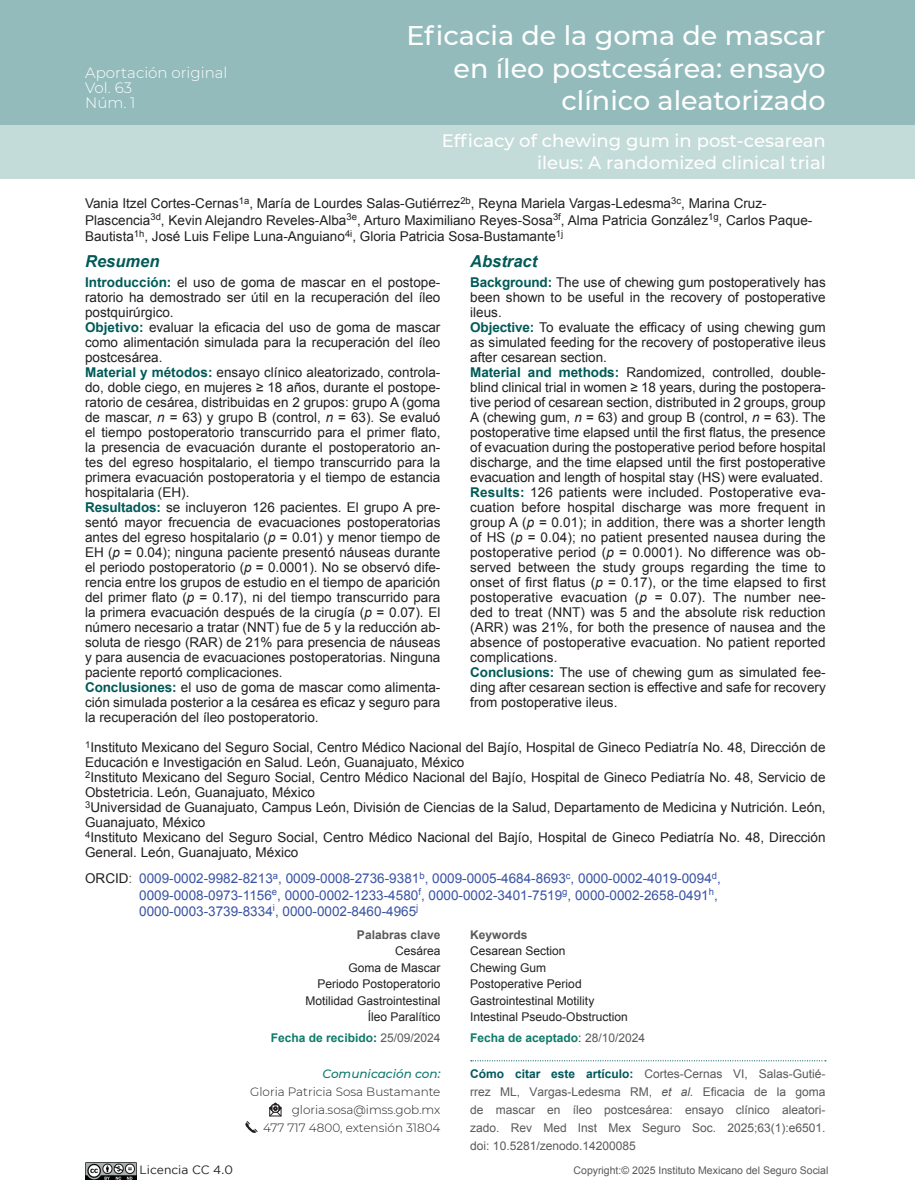
<style>
.page{position:relative;width:915px;height:1191px;background:#fff}
.page>*{position:absolute;margin:0;border:0;box-sizing:border-box;transform-origin:0 0}
.t1{font:500 27px/32.4px "Montserrat";color:#fff;text-align:right}
.t2{font:500 18px/21.6px "Montserrat";color:#fff;text-align:right}
.t3{font:italic 700 16.5px "Arial";color:#005a57}
.t4{font:300 15px/15px "Montserrat";color:#fff}
.t5{font:13.5px/15px "Arial";color:#231f20}
.t6{font:13.5px/16.2px "Arial";color:#3953a4}
.t7{font:12px/18px "Arial";color:#58595b;text-align:justify}
.t8{font:12px/16.5px "Arial";color:#231f20}
.t9{font:300 12px/18px "Montserrat";color:#231f20;text-align:right}
.t10{font:700 12px "Arial";color:#0d7a6a}
.t11{font:700 12px "Arial";color:#58595b}
.t12{font:italic 500 12px "Montserrat";color:#0d7a6a}
.t13{font:12px "Gotham";color:#231f20}
.t14{font:10.5px "Arial";color:#58595b}
.s1{font-weight:700;color:#005a57}
.s2{font-style:italic}
.s3{color:#231f20}
.s4{color:#58595b}
.s5{color:#005a57}
.s6{font-weight:400;color:#58595b}
.s7{font-weight:400;color:#231f20}
.s8{font-weight:700;color:#01585b}
</style>
<div class="page">
<div style="left:0;top:0;width:914px;height:125px;background:#93bbbb"></div>
<div style="left:0;top:125px;width:914px;height:54px;background:#c3dcd9"></div>
<svg style="left:470px;top:1060px;width:355px;height:1px"></svg>
<svg style="left:269px;top:1102px;width:13px;height:15px"></svg>
<svg style="left:245px;top:1121px;width:13px;height:12px"></svg>
<img style="left:85px;top:1162px;width:51px;height:17px">
<p class="t4" style="left:85px;top:64px;width:144px">Aportación original<br>Vol. 63<br>Núm. 1</p>
<h1 class="t1" style="left:406px;top:18px;width:420px">Eficacia de la goma de mascar en íleo postcesárea: ensayo clínico aleatorizado</h1>
<h2 class="t2" style="left:441px;top:129px;width:385px">Efficacy of chewing gum in post-cesarean ileus: A randomized clinical trial</h2>
<p class="t5" style="left:85px;top:195px;width:728px;line-height:16.5px">Vania Itzel Cortes-Cernas<sup>1a</sup>, María de Lourdes Salas-Gutiérrez<sup>2b</sup>, Reyna Mariela Vargas-Ledesma<sup>3c</sup>, Marina Cruz-<br>Plascencia<sup>3d</sup>, Kevin Alejandro Reveles-Alba<sup>3e</sup>, Arturo Maximiliano Reyes-Sosa<sup>3f</sup>, Alma Patricia González<sup>1g</sup>, Carlos Paque-<br>Bautista<sup>1h</sup>, José Luis Felipe Luna-Anguiano<sup>4i</sup>, Gloria Patricia Sosa-Bustamante<sup>1j</sup></p>
<p class="t3" style="left:85px;top:251px;width:76px">Resumen</p>
<p class="t3" style="left:470px;top:251px;width:68px">Abstract</p>
<p class="t5" style="left:470px;top:275px;width:357px"><span class="s1">Background:</span> The use of chewing gum postoperatively has been shown to be useful in the recovery of postoperative ileus.<br><span class="s1">Objective:</span> To evaluate the efficacy of using chewing gum as simulated feeding for the recovery of postoperative ileus after cesarean section.<br><span class="s1">Material and methods:</span> Randomized, controlled, double&shy;blind clinical trial in women ≥ 18 years, during the postopera&shy;tive period of cesarean section, distributed in 2 groups, group A (chewing gum, <span class="s2">n</span> = 63) and group B (control, <span class="s2">n</span> = 63). The postoperative time elapsed until the first flatus, the presence of evacuation during the postoperative period before hospital discharge, and the time elapsed until the first postoperative evacuation and length of hospital stay (HS) were evaluated.<br><span class="s1">Results:</span> 126 patients were included. Postoperative eva&shy;cuation before hospital discharge was more frequent in group A (<span class="s2">p</span> = 0.01); in addition, there was a shorter length of HS (<span class="s2">p</span> = 0.04); no patient presented nausea during the postoperative period (<span class="s2">p</span> = 0.0001). No difference was ob&shy;served between the study groups regarding the time to onset of first flatus (<span class="s2">p</span> = 0.17), or the time elapsed to first postoperative evacuation (<span class="s2">p</span> = 0.07). The number nee&shy;ded to treat (NNT) was 5 and the absolute risk reduction (ARR) was 21%, for both the presence of nausea and the absence of postoperative evacuation. No patient reported complications.<br><span class="s1">Conclusions:</span> The use of chewing gum as simulated fee&shy;ding after cesarean section is effective and safe for recovery from postoperative ileus.</p>
<p class="t5" style="left:85px;top:275px;width:357px"><span class="s1">Introducción:</span> el uso de goma de mascar en el postope&shy;ratorio ha demostrado ser útil en la recuperación del íleo postquirúrgico.<br><span class="s1">Objetivo:</span> evaluar la eficacia del uso de goma de mascar como alimentación simulada para la recuperación del íleo postcesárea.<br><span class="s1">Material y métodos:</span> ensayo clínico aleatorizado, controla&shy;do, doble ciego, en mujeres ≥ 18 años, durante el postope&shy;ratorio de cesárea, distribuidas en 2 grupos: grupo A (goma de mascar, <span class="s2">n</span> = 63) y grupo B (control, <span class="s2">n</span> = 63). Se evaluó el tiempo postoperatorio transcurrido para el primer flato, la presencia de evacuación durante el postoperatorio an&shy;tes del egreso hospitalario, el tiempo transcurrido para la primera evacuación postoperatoria y el tiempo de estancia hospitalaria (EH).<br><span class="s1">Resultados:</span> se incluyeron 126 pacientes. El grupo A pre&shy;sentó mayor frecuencia de evacuaciones postoperatorias antes del egreso hospitalario (<span class="s2">p</span> = 0.01) y menor tiempo de EH (<span class="s2">p</span> = 0.04); ninguna paciente presentó náuseas durante el periodo postoperatorio (<span class="s2">p</span> = 0.0001). No se observó dife&shy;rencia entre los grupos de estudio en el tiempo de aparición del primer flato (<span class="s2">p</span> = 0.17), ni del tiempo transcurrido para la primera evacuación después de la cirugía (<span class="s2">p</span> = 0.07). El número necesario a tratar (NNT) fue de 5 y la reducción ab&shy;soluta de riesgo (RAR) de 21% para presencia de náuseas y para ausencia de evacuaciones postoperatorias. Ninguna paciente reportó complicaciones.<br><span class="s1">Conclusiones:</span> el uso de goma de mascar como alimenta&shy;ción simulada posterior a la cesárea es eficaz y seguro para la recuperación del íleo postoperatorio.</p>
<p class="t5" style="left:85px;top:740px;width:741px"><sup>1</sup>Instituto Mexicano del Seguro Social, Centro Médico Nacional del Bajío, Hospital de Gineco Pediatría No. 48, Dirección de Educación e Investigación en Salud. León, Guanajuato, México<br><sup>2</sup>Instituto Mexicano del Seguro Social, Centro Médico Nacional del Bajío, Hospital de Gineco Pediatría No. 48, Servicio de Obstetricia. León, Guanajuato, México<br><sup>3</sup>Universidad de Guanajuato, Campus León, División de Ciencias de la Salud, Departamento de Medicina y Nutrición. León, Guanajuato, México<br><sup>4</sup>Instituto Mexicano del Seguro Social, Centro Médico Nacional del Bajío, Hospital de Gineco Pediatría No. 48, Dirección General. León, Guanajuato, México</p>
<p class="t6" style="left:139px;top:870px;width:583px;text-indent:-54px"><span class="s3">ORCID</span><span class="s4">:</span> 0009-0002-9982-8213<sup>a</sup>, 0009-0008-2736-9381<sup>b</sup>, 0009-0005-4684-8693<sup>c</sup>, 0000-0002-4019-0094<sup>d</sup>,<br>0009-0008-0973-1156<sup>e</sup>, 0000-0002-1233-4580<sup>f</sup>, 0000-0002-3401-7519<sup>g</sup>, 0000-0002-2658-0491<sup>h</sup>,<br>0000-0003-3739-8334<sup>i</sup>, 0000-0002-8460-4965<sup>j</sup></p>
<p class="t11" style="left:357px;top:926px;width:85px">Palabras clave</p>
<p class="t8" style="left:305px;top:942px;width:136px;text-align:right">Cesárea<br>Goma de Mascar<br>Periodo Postoperatorio<br>Motilidad Gastrointestinal<br>Íleo Paralítico</p>
<p class="t11" style="left:470px;top:926px;width:59px">Keywords</p>
<p class="t8" style="left:470px;top:942px;width:159px">Cesarean Section<br>Chewing Gum<br>Postoperative Period<br>Gastrointestinal Motility<br>Intestinal Pseudo-Obstruction</p>
<p class="t10" style="left:271px;top:1030px;width:171px">Fecha de recibido<span class="s5">:</span> <span class="s6">25/09/2024</span></p>
<p class="t10" style="left:470px;top:1030px;width:176px">Fecha de aceptado<span class="s7">:</span> <span class="s6">28/10/2024</span></p>
<p class="t12" style="left:322px;top:1065px;width:119px">Comunicación con:</p>
<p class="t9" style="left:250px;top:1082px;width:192px">Gloria Patricia Sosa Bustamante gloria.sosa@imss.gob.mx<br>477 717 4800, extensión 31804</p>
<p class="t7" style="left:470px;top:1064px;width:356px"><span class="s8">Cómo citar este artículo:</span> Cortes-Cernas VI, Salas-Gutié&shy;rrez ML, Vargas-Ledesma RM, <span class="s2">et al.</span> Eficacia de la goma de mascar en íleo postcesárea: ensayo clínico aleatori&shy;zado. Rev Med Inst Mex Seguro Soc. 2025;63(1):e6501. doi: 10.5281/zenodo.14200085</p>
<p class="t13" style="left:139px;top:1162px;width:95px">Licencia CC 4.0</p>
<p class="t14" style="left:573px;top:1163px;width:256px">Copyright:© 2025 Instituto Mexicano del Seguro Social</p>
</div>
